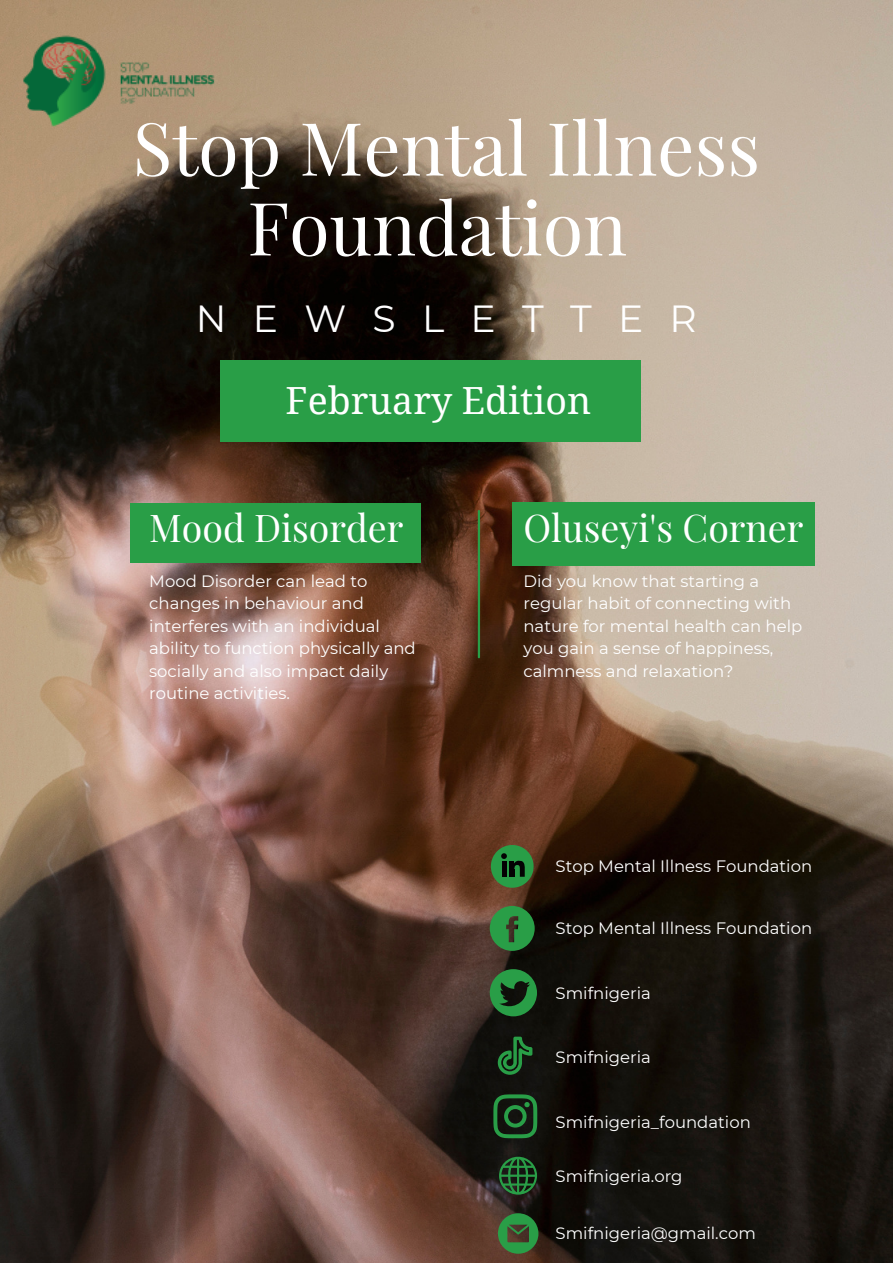
<style>
.page{position:relative;width:893px;height:1264px;background:#fff}
.page>*{position:absolute;margin:0;border:0;box-sizing:border-box;transform-origin:0 0}
.t1{font:73.5px/79.8px "Playfair Display";color:#fff;text-align:center}
.t2{font:37.65px "Montserrat";letter-spacing:.695em;color:#fff}
.t3{font:37.5px "Playfair Display";color:#fff}
.t4{font:37.5px "Droid Serif";color:#fff}
.t5{font:16.5px/22.5px "Montserrat";color:#fff}
</style>
<div class="page">
<img style="left:0;top:0;width:892px;height:1262px">
<hr style="left:478px;top:511px;width:2px;height:146px;background:#299e47">
<div style="left:220px;top:360px;width:420px;height:81px;background:#299e47"></div>
<img style="left:23px;top:31px;width:197px;height:98px">
<div style="left:130px;top:502px;width:291px;height:61px;background:#299e47"></div>
<div style="left:512px;top:502px;width:303px;height:63px;background:#299e47"></div>
<svg style="left:489px;top:906px;width:45px;height:44px;background:#317c3c"></svg>
<svg style="left:489px;top:969px;width:48px;height:47px;background:#23632f"></svg>
<svg style="left:497px;top:1036px;width:35px;height:38px"></svg>
<svg style="left:493px;top:1094px;width:44px;height:44px;background:#1b4b25"></svg>
<svg style="left:499px;top:1156px;width:38px;height:38px"></svg>
<svg style="left:491px;top:845px;width:42px;height:42px;background:#2e7034"></svg>
<svg style="left:498px;top:1213px;width:40px;height:40px;background:#367139"></svg>
<h1 class="t1" style="left:132px;top:105px;width:629px">Stop Mental Illness<br>Foundation</h1>
<h2 class="t2" style="left:196px;top:296px;width:502px">NEWSLETTER</h2>
<h3 class="t4" style="left:285px;top:379px;width:307px">February Edition</h3>
<h3 class="t3" style="left:149px;top:501px;width:256px">Mood Disorder</h3>
<p class="t5" style="left:149px;top:569px;width:268px">Mood Disorder can lead to changes in behaviour and interferes with an individual ability to function physically and socially and also impact daily routine activities.</p>
<h3 class="t3" style="left:523px;top:501px;width:281px">Oluseyi's Corner</h3>
<p class="t5" style="left:523px;top:569px;width:280px">Did you know that starting a regular habit of connecting with nature for mental health can help you gain a sense of happiness, calmness and relaxation?</p>
<p class="t5" style="left:555px;top:855px;width:258px">Stop Mental Illness Foundation</p>
<p class="t5" style="left:555px;top:917px;width:258px">Stop Mental Illness Foundation</p>
<p class="t5" style="left:555px;top:981px;width:97px">Smifnigeria</p>
<p class="t5" style="left:555px;top:1045px;width:97px">Smifnigeria</p>
<p class="t5" style="left:555px;top:1110px;width:197px">Smifnigeria_foundation</p>
<p class="t5" style="left:555px;top:1164px;width:128px">Smifnigeria.org</p>
<p class="t5" style="left:555px;top:1221px;width:202px">Smifnigeria@gmail.com</p>
</div>
